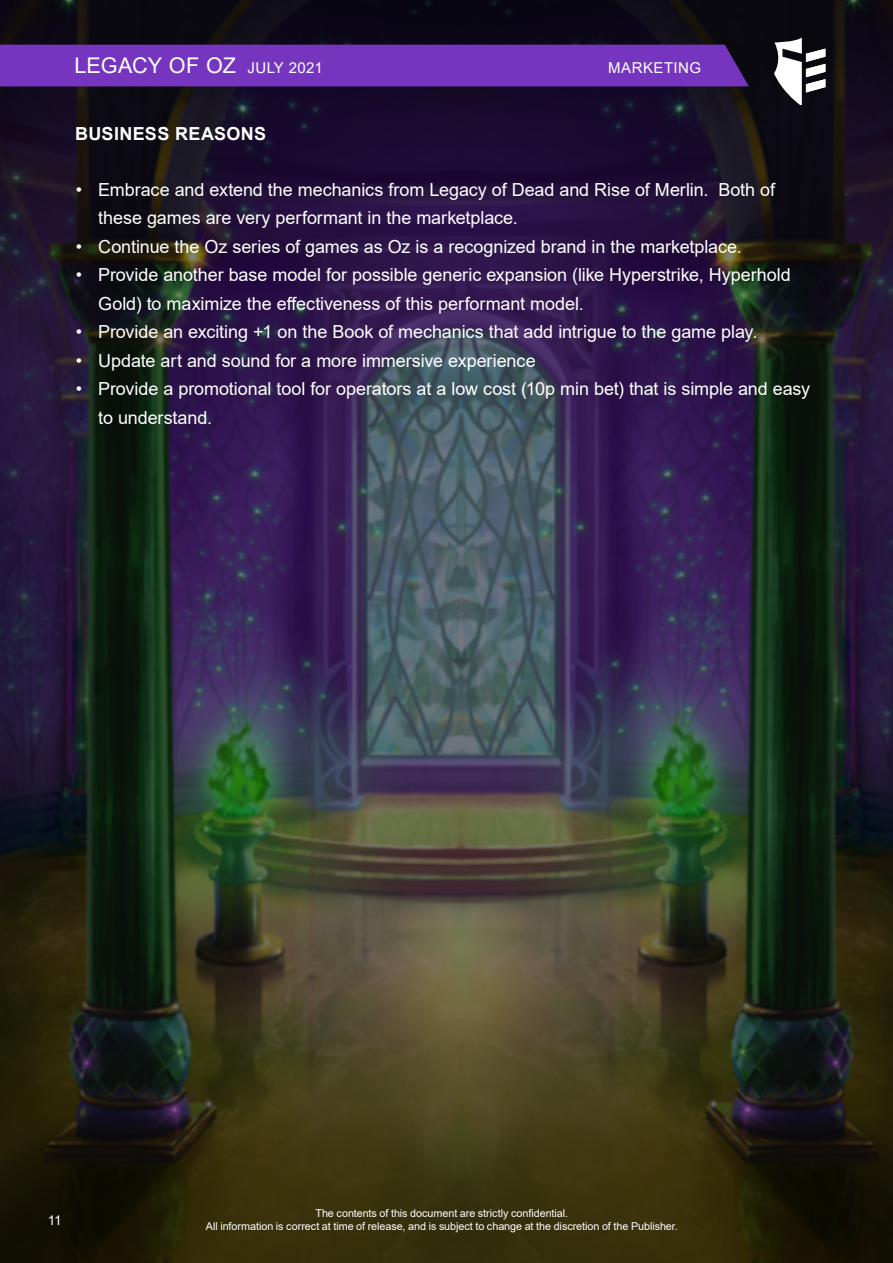
<style>
.page{position:relative;width:893px;height:1263px;background:#fff}
.page>*{position:absolute;margin:0;border:0;box-sizing:border-box;transform-origin:0 0}
.t1{font:21.6px "Arial";letter-spacing:-.005em;color:#fff}
.t2{font:18px/28.5px "Arial";letter-spacing:-.005em;color:#fff}
.t3{font:700 18px "Arial";letter-spacing:.02em;color:#fff}
.t4{font:15px "Arial";letter-spacing:.03em;color:#fff}
.t5{font:13.5px "Arial";color:#fff}
.t6{font:10.8px/12.9px "Arial";letter-spacing:-.005em;color:#fff;text-align:center}
.s1{font-size:15px}
</style>
<div class="page">
<img style="left:0;top:0;width:893px;height:1263px">
<div style="left:0;top:45px;width:749px;height:41px;background:#7535bf"></div>
<svg style="left:774px;top:38px;width:51px;height:67px"></svg>
<p class="t1" style="left:74px;top:51px;width:250px">LEGACY OF OZ <span class="s1">JULY 2021</span></p>
<p class="t3" style="left:75px;top:121px;width:192px">BUSINESS REASONS</p>
<p class="t4" style="left:608px;top:57px;width:94px">MARKETING</p>
<p class="t2" style="left:98px;top:175px;width:678px;text-indent:-23px">• Embrace and extend the mechanics from Legacy of Dead and Rise of Merlin. Both of these games are very performant in the marketplace.</p>
<p class="t2" style="left:76px;top:232px;width:668px">• Continue the Oz series of games as Oz is a recognized brand in the marketplace.</p>
<p class="t2" style="left:98px;top:261px;width:694px;text-indent:-23px">• Provide another base model for possible generic expansion (like Hyperstrike, Hyperhold<br>Gold) to maximize the effectiveness of this performant model.</p>
<p class="t2" style="left:76px;top:318px;width:683px">• Provide an exciting +1 on the Book of mechanics that add intrigue to the game play.</p>
<p class="t2" style="left:76px;top:346px;width:461px">• Update art and sound for a more immersive experience</p>
<p class="t2" style="left:98px;top:375px;width:713px;text-indent:-23px">• Provide a promotional tool for operators at a low cost (10p min bet) that is simple and easy to understand.</p>
<p class="t5" style="left:48px;top:1210px;width:16px">11</p>
<p class="t6" style="left:206px;top:1206px;width:474px">The contents of this document are strictly confidential.<br>All information is correct at time of release, and is subject to change at the discretion of the Publisher.</p>
</div>
